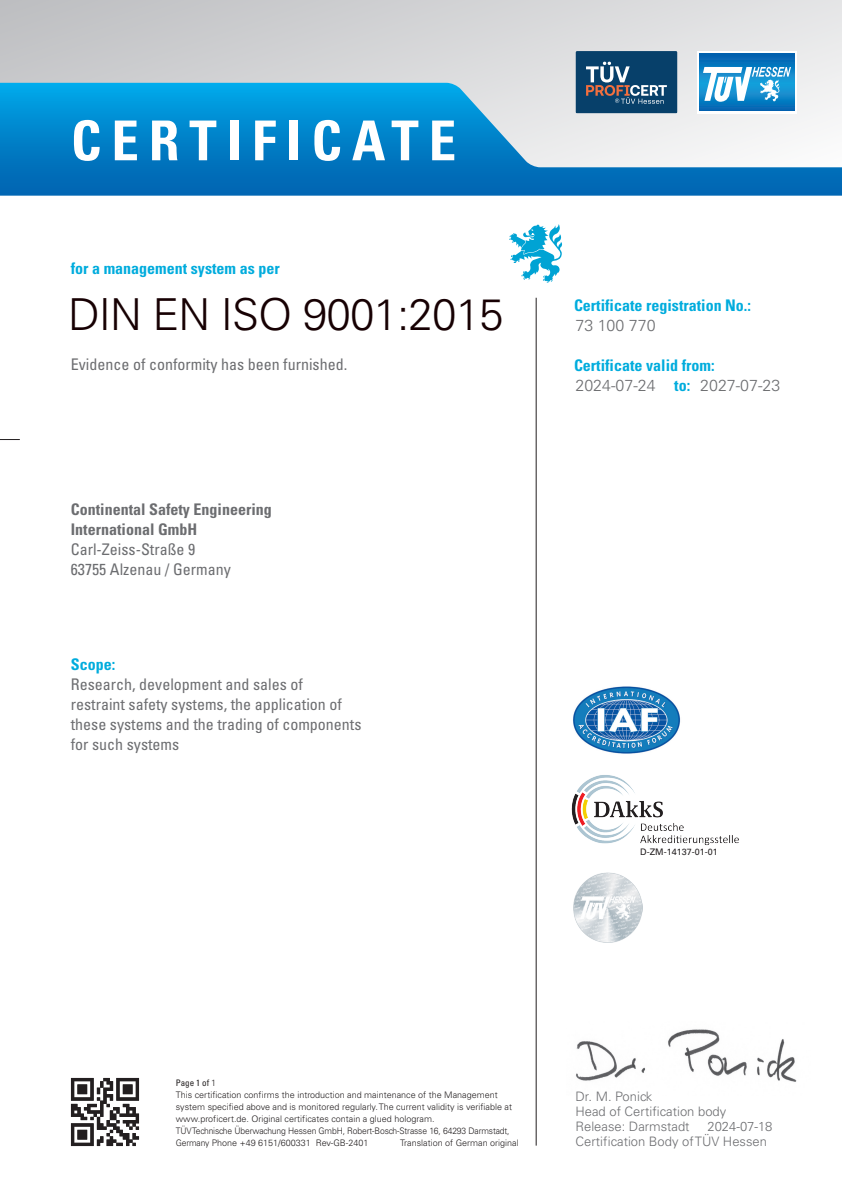
<style>
.page{position:relative;width:842px;height:1191px;background:#fff}
.page>*{position:absolute;margin:0;border:0;box-sizing:border-box;transform-origin:0 0}
.t1{font:700 condensed 55px "Univers";letter-spacing:.18em;color:#fff}
.t2{font:300 condensed 44px "Univers";letter-spacing:-.02em;color:#170003}
.Body_16_cond{font:condensed 16px/20px "Univers";color:#6c6d70}
.Daten{font:700 condensed 16px "Univers";color:#00acdd}
.Heads_16_cond_bold_blau{font:700 condensed 16px "Univers";color:#6c6d70}
.Heads_16_cond_bold_blau-2{font:700 condensed 16px "Univers";color:#00acdd}
.t3{font:300 16px "Univers";color:#6c6d70}
.t4{font:300 condensed 13px/15.1px "Univers";color:#6c6d70}
.Kleintext_9{font:300 condensed 9px/12px "Univers";color:#231f20}
.Kleintext_9-2{font:300 condensed 9px/12px "Univers";color:#231f20;scale:.95 1}
.t5{font:9px "Univers";color:#231f20}
.Kleintext_9-3{font:condensed 9px "Univers";color:#231f20}
.s1{font-weight:300}
</style>
<div class="page">
<div style="left:0;top:0;width:842px;height:170px;background:linear-gradient(to right,#c0c2c6,#e9e9ea)"></div>
<hr style="left:536px;top:298px;width:1px;height:847px;background:#231f20">
<svg style="left:0;top:83px;width:842px;height:113px;background:#3f9cd1"></svg>
<svg style="left:509px;top:224px;width:53px;height:59px"></svg>
<svg style="left:0;top:439px;width:20px;height:1px"></svg>
<img style="left:572px;top:775px;width:167px;height:70px">
<img style="left:573px;top:686px;width:108px;height:68px">
<img style="left:573px;top:872px;width:70px;height:70px">
<svg style="left:697px;top:51px;width:100px;height:62px"></svg>
<svg style="left:700px;top:54px;width:94px;height:57px;background:#056fb8"></svg>
<svg style="left:703px;top:67px;width:88px;height:35px"></svg>
<svg style="left:575px;top:51px;width:102px;height:62px;background:#285477"></svg>
<img style="left:70px;top:1077px;width:70px;height:70px">
<img style="left:576px;top:1029px;width:221px;height:53px">
<p class="t1" style="left:71px;top:107px;width:387px">CERTIFICATE</p>
<p class="Heads_16_cond_bold_blau-2" style="left:71px;top:258px;width:210px">for a management system as per</p>
<h2 class="t2" style="left:68px;top:288px;width:437px">DIN EN ISO 9001:2015</h2>
<p class="Body_16_cond" style="left:71px;top:354px;width:278px">Evidence of conformity has been furnished.</p>
<p class="Heads_16_cond_bold_blau" style="left:71px;top:499px;width:202px">Continental Safety Engineering</p>
<p class="Heads_16_cond_bold_blau" style="left:71px;top:519px;width:128px">International GmbH</p>
<p class="Body_16_cond" style="left:71px;top:539px;width:161px">Carl-Zeiss-Straße 9<br>63755 Alzenau / Germany</p>
<p class="Heads_16_cond_bold_blau-2" style="left:71px;top:654px;width:46px">Scope:</p>
<p class="Body_16_cond" style="left:71px;top:674px;width:233px">Research, development and sales of</p>
<p class="Body_16_cond" style="left:71px;top:694px;width:273px">restraint safety systems, the application of</p>
<p class="Body_16_cond" style="left:71px;top:714px;width:292px">these systems and the trading of components</p>
<p class="Body_16_cond" style="left:71px;top:734px;width:110px">for such systems</p>
<p class="Daten" style="left:574px;top:295px;width:178px">Certificate registration No.:</p>
<h3 class="t3" style="left:575px;top:315px;width:82px">73 100 770</h3>
<p class="Daten" style="left:574px;top:355px;width:142px">Certificate valid from:</p>
<p class="Daten" style="left:674px;top:375px;width:17px">to:</p>
<h3 class="t3" style="left:575px;top:375px;width:82px">2024-07-24</h3>
<h3 class="t3" style="left:700px;top:375px;width:82px">2027-07-23</h3>
<p class="t5" style="left:640px;top:846px;width:79px">D-ZM-14137-01-01</p>
<p class="Kleintext_9-3" style="left:176px;top:1077px;width:42px">Page 1 of <span class="s1">1</span></p>
<p class="Kleintext_9" style="left:176px;top:1089px;width:338px">This certification confirms the introduction and maintenance of the Management system specified above and is monitored regularly. The current validity is verifiable at</p>
<p class="Kleintext_9" style="left:176px;top:1113px;width:260px">www.proficert.de. Original certificates contain a glued hologram.</p>
<p class="Kleintext_9-2" style="left:176px;top:1125px;width:353px">TÜV Technische Überwachung Hessen GmbH, Robert-Bosch-Strasse 16, 64293 Darmstadt,<br>Germany Phone +49 6151/600331 Rev-GB-2401</p>
<p class="Kleintext_9" style="left:400px;top:1137px;width:120px">Translation of German original</p>
<h3 class="t4" style="left:575px;top:1088px;width:193px">Dr. M. Ponick<br>Head of Certification body<br>Release: Darmstadt<br>Certification Body of TÜV Hessen</h3>
<h3 class="t4" style="left:707px;top:1118px;width:67px">2024-07-18</h3>
</div>
